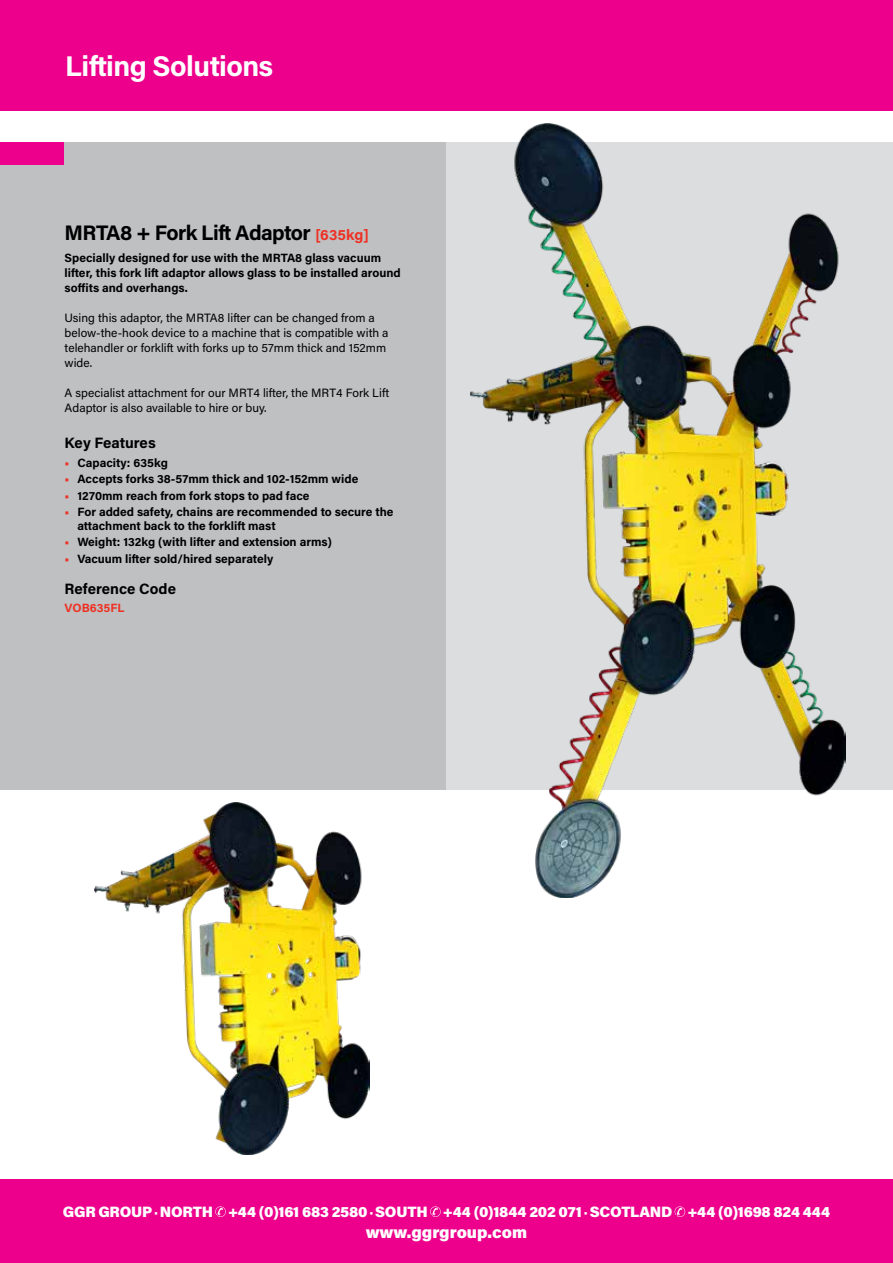
<style>
.page{position:relative;width:893px;height:1263px;background:#fff}
.page>*{position:absolute;margin:0;border:0;box-sizing:border-box;transform-origin:0 0}
.t1{font:700 28.5px "Acumin Pro";letter-spacing:-.02em;color:#fff}
.t2{font:700 21px "Acumin Pro";letter-spacing:-.03em;color:#000}
.t3{font:900 16.5px "Acumin Pro";letter-spacing:-.005em;color:#fff}
.t4{font:900 15px "Acumin Pro";letter-spacing:-.02em;color:#fff}
.t5{font:700 15px "Acumin Pro";color:#000}
.t6{font:700 12px/15px "Acumin Pro";color:#000}
.t7{font:12px/15px "Acumin Pro";color:#000}
.t8{font:700 12px "Acumin Pro";color:#ee3124}
.s1{font-size:15px;color:#ee3124}
.s2{color:#ee3124}
.s3{font-size:12px}
</style>
<div class="page">
<div style="left:0;top:142px;width:446px;height:648px;background:#bec0c2"></div>
<div style="left:446px;top:142px;width:447px;height:648px;background:#dcddde"></div>
<div style="left:0;top:0;width:893px;height:111px;background:#ec008c"></div>
<div style="left:0;top:1179px;width:893px;height:84px;background:#ec008c"></div>
<div style="left:0;top:142px;width:64px;height:23px;background:#ec008c"></div>
<svg style="left:215px;top:1206px;width:11px;height:11px"></svg>
<svg style="left:430px;top:1206px;width:11px;height:11px"></svg>
<svg style="left:675px;top:1206px;width:10px;height:11px"></svg>
<img style="left:471px;top:123px;width:374px;height:775px">
<img style="left:95px;top:802px;width:275px;height:352px">
<h1 class="t1" style="left:65px;top:46px;width:209px">Lifting Solutions</h1>
<h2 class="t2" style="left:65px;top:218px;width:306px">MRTA8 + Fork Lift Adaptor <span class="s1">[635kg]</span></h2>
<p class="t6" style="left:65px;top:250px;width:338px">Specially designed for use with the MRTA8 glass vacuum lifter, this fork lift adaptor allows glass to be installed around soffits and overhangs.</p>
<p class="t7" style="left:65px;top:310px;width:325px">Using this adaptor, the MRTA8 lifter can be changed from a below-the-hook device to a machine that is compatible with a telehandler or forklift with forks up to 57mm thick and 152mm wide.</p>
<p class="t7" style="left:65px;top:385px;width:326px">A specialist attachment for our MRT4 lifter, the MRT4 Fork Lift<br>Adaptor is also available to hire or buy.</p>
<p class="t5" style="left:65px;top:432px;width:93px">Key Features</p>
<p class="t6" style="left:65px;top:455px;width:105px"><span class="s2">•</span> Capacity: 635kg</p>
<p class="t6" style="left:65px;top:471px;width:295px"><span class="s2">•</span> Accepts forks 38-57mm thick and 102-152mm wide</p>
<p class="t6" style="left:65px;top:488px;width:246px"><span class="s2">•</span> 1270mm reach from fork stops to pad face</p>
<p class="t6" style="left:77px;top:505px;width:318px;line-height:13.5px;text-indent:-13px"><span class="s2">•</span> For added safety, chains are recommended to secure the attachment back to the forklift mast</p>
<p class="t6" style="left:65px;top:534px;width:269px"><span class="s2">•</span> Weight: 132kg (with lifter and extension arms)</p>
<p class="t6" style="left:65px;top:551px;width:210px"><span class="s2">•</span> Vacuum lifter sold/hired separately</p>
<p class="t5" style="left:65px;top:578px;width:113px">Reference Code</p>
<p class="t8" style="left:65px;top:600px;width:61px">VOB635FL</p>
<p class="t4" style="left:63px;top:1201px;width:769px">GGR GROUP <span class="s3">·</span> NORTH +44 (0)161 683 2580 <span class="s3">·</span> SOUTH +44 (0)1844 202 071 <span class="s3">·</span> SCOTLAND +44 (0)1698 824 444</p>
<h3 class="t3" style="left:366px;top:1220px;width:163px">www.ggrgroup.com</h3>
</div>
